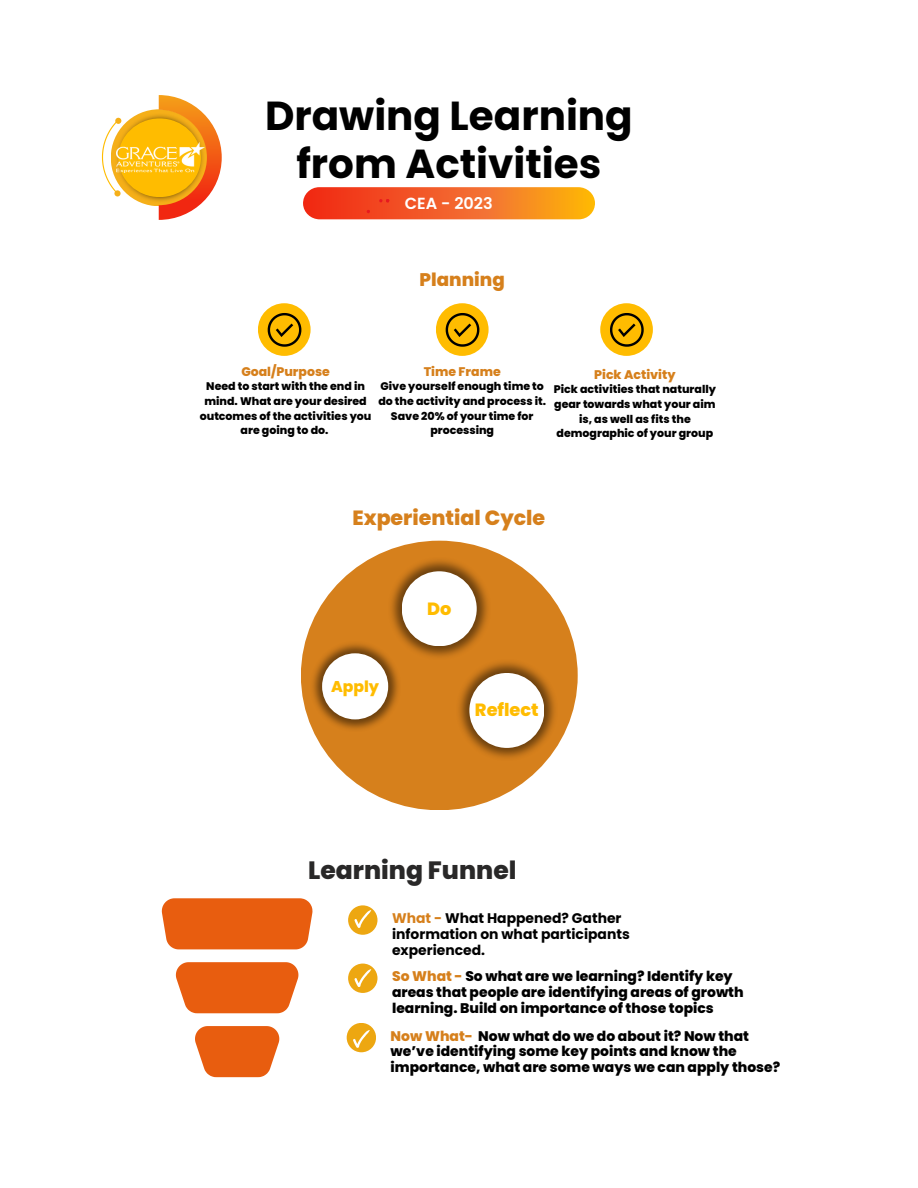
<style>
.page{position:relative;width:918px;height:1188px;background:#fff}
.page>*{position:absolute;margin:0;border:0;box-sizing:border-box;transform-origin:0 0}
.t1{font:700 40.5px/48.3px "Poppins";color:#000;text-align:center}
.t2{font:800 25.05px "Poppins";color:#292828}
.t3{font:800 20.55px "Poppins";color:#d6801c}
.t4{font:800 18.3px "Poppins";color:#d6801c}
.t5{font:800 17.7px "Poppins";color:#ffbc00}
.t6{font:600 16.05px "Poppins";color:#fff}
.t7{font:800 15.6px "Poppins";color:#ffbc00}
.t8{font:800 13.95px/15.8px "Poppins";color:#000}
.t9{font:700 13.95px/15.8px "Poppins";color:#000}
.t10{font:800 12.45px "Poppins";color:#d6801c}
.t11{font:800 10.95px/14.7px "Poppins";color:#000;text-align:center}
.s1{color:#d6801c}
</style>
<div class="page">
<img style="left:118px;top:115px;width:41px;height:86px">
<div style="left:118px;top:118px;width:83px;height:79px;background:#ffbc00;border-radius:50%"></div>
<svg style="left:159px;top:95px;width:63px;height:125px"></svg>
<svg style="left:102px;top:118px;width:19px;height:73px"></svg>
<div style="left:114px;top:190px;width:7px;height:6px;background:#f5af19;border-radius:50%"></div>
<img style="left:117px;top:142px;width:88px;height:31px">
<svg style="left:303px;top:187px;width:292px;height:32px"></svg>
<div style="left:258px;top:303px;width:53px;height:53px;background:#ffbc00;border-radius:50%"></div>
<div style="left:436px;top:303px;width:53px;height:53px;background:#ffbc00;border-radius:50%"></div>
<div style="left:600px;top:303px;width:53px;height:53px;background:#ffbc00;border-radius:50%"></div>
<svg style="left:268px;top:313px;width:33px;height:34px"></svg>
<svg style="left:446px;top:313px;width:33px;height:34px"></svg>
<svg style="left:610px;top:313px;width:34px;height:34px"></svg>
<div style="left:301px;top:541px;width:277px;height:269px;background:#d6801c;border-radius:50%"></div>
<img style="left:391px;top:560px;width:97px;height:97px">
<div style="left:402px;top:571px;width:75px;height:75px;background:#fff;border-radius:50%"></div>
<img style="left:459px;top:662px;width:98px;height:99px">
<div style="left:469px;top:673px;width:75px;height:75px;background:#fff;border-radius:50%"></div>
<img style="left:310px;top:642px;width:90px;height:90px">
<div style="left:322px;top:653px;width:66px;height:66px;background:#fff;border-radius:50%"></div>
<svg style="left:162px;top:898px;width:151px;height:51px"></svg>
<svg style="left:176px;top:962px;width:122px;height:51px"></svg>
<svg style="left:195px;top:1026px;width:84px;height:51px"></svg>
<div style="left:348px;top:905px;width:30px;height:30px;background:#eda711;border-radius:50%"></div>
<div style="left:348px;top:964px;width:30px;height:29px;background:#eda711;border-radius:50%"></div>
<div style="left:347px;top:1023px;width:29px;height:29px;background:#eda711;border-radius:50%"></div>
<svg style="left:353px;top:1030px;width:17px;height:18px"></svg>
<svg style="left:354px;top:910px;width:17px;height:18px"></svg>
<svg style="left:354px;top:969px;width:17px;height:18px"></svg>
<p class="t1" style="left:265px;top:92px;width:369px">Drawing Learning from Activities</p>
<p class="t6" style="left:405px;top:192px;width:89px">CEA - 2023</p>
<p class="t4" style="left:420px;top:267px;width:87px">Planning</p>
<p class="t10" style="left:241px;top:363px;width:90px">Goal/Purpose</p>
<p class="t11" style="left:200px;top:379px;width:173px">Need to start with the end in mind. What are your desired outcomes of the activities you are going to do.</p>
<p class="t10" style="left:424px;top:363px;width:78px">Time Frame</p>
<p class="t11" style="left:378px;top:379px;width:169px">Give yourself enough time to do the activity and process it.<br>Save 20% of your time for processing</p>
<p class="t10" style="left:594px;top:366px;width:83px">Pick Activity</p>
<p class="t11" style="left:554px;top:382px;width:164px">Pick activities that naturally gear towards what your aim is, as well as fits the demographic of your group</p>
<p class="t3" style="left:353px;top:503px;width:194px">Experiential Cycle</p>
<p class="t7" style="left:331px;top:675px;width:50px">Apply</p>
<p class="t5" style="left:427px;top:596px;width:26px">Do</p>
<p class="t5" style="left:475px;top:698px;width:65px">Reflect</p>
<p class="t2" style="left:308px;top:853px;width:210px">Learning Funnel</p>
<p class="t9" style="left:392px;top:910px;width:239px"><span class="s1">What -</span> What Happened? Gather information on what participants experienced.</p>
<p class="t8" style="left:392px;top:969px;width:353px"><span class="s1">So What -</span> So what are we learning? Identify key areas that people are identifying areas of growth learning. Build on importance of those topics</p>
<p class="t8" style="left:391px;top:1028px;width:391px"><span class="s1">Now What-</span> Now what do we do about it? Now that we’ve identifying some key points and know the importance, what are some ways we can apply those?</p>
</div>
